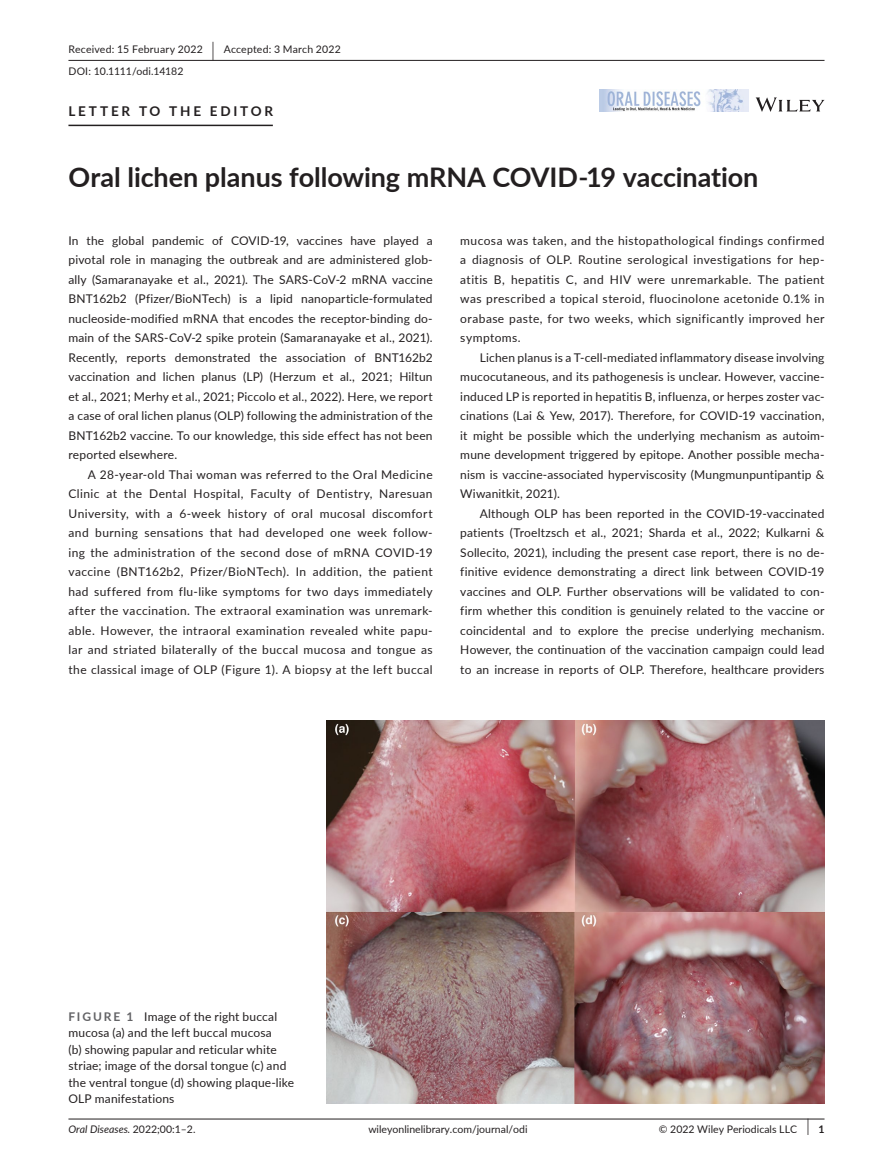
<style>
.page{position:relative;width:893px;height:1174px;background:#fff}
.page>*{position:absolute;margin:0;border:0;box-sizing:border-box;transform-origin:0 0}
.t1{font:700 27px "Lato";letter-spacing:-.005em;color:#231f20}
.t2{font:700 13.5px "Lato";letter-spacing:.21em;color:#231f20}
.t3{font:12px/19.5px "Lato";letter-spacing:.015em;color:#231f20;text-align:justify}
.t4{font:10.5px/21.8px "Lato";color:#231f20}
.t5{font:italic 10.5px "Lato";color:#231f20}
.s1{font-size:19.65px}
.s2{font-weight:700;color:#636366}
.s3{font-style:normal}
.s4{font-size:17.4px}
.s5{font-weight:700}
</style>
<div class="page">
<hr style="left:68px;top:1118px;width:756px;height:1px;background:#231f20">
<svg style="left:756px;top:97px;width:68px;height:15px"></svg>
<img style="left:599px;top:89px;width:149px;height:23px">
<hr style="left:68px;top:60px;width:756px;height:1px;background:#231f20">
<hr style="left:68px;top:125px;width:205px;height:1px;background:#231f20">
<img style="left:327px;top:720px;width:497px;height:383px">
<p class="t4" style="left:68px;top:38px;width:274px">Received: 15 February 2022 <span class="s1">|</span> Accepted: 3 March 2022<br>DOI: 10.1111/odi.14182</p>
<p class="t2" style="left:68px;top:101px;width:206px">LETTER TO THE EDITOR</p>
<h1 class="t1" style="left:68px;top:157px;width:691px">Oral lichen planus following mRNA COVID-19 vaccination</h1>
<p class="t3" style="left:68px;top:230px;width:366px">In the global pandemic of COVID-19, vaccines have played a pivotal role in managing the outbreak and are administered glob&shy;ally (Samaranayake et al., 2021). The SARS-CoV-2 mRNA vaccine BNT162b2 (Pfizer/BioNTech) is a lipid nanoparticle-formulated nucleoside-modified mRNA that encodes the receptor-binding do&shy;main of the SARS-CoV-2 spike protein (Samaranayake et al., 2021).<br>Recently, reports demonstrated the association of BNT162b2 vaccination and lichen planus (LP) (Herzum et al., 2021; Hiltun et al., 2021; Merhy et al., 2021; Piccolo et al., 2022). Here, we report a case of oral lichen planus (OLP) following the administration of the BNT162b2 vaccine. To our knowledge, this side effect has not been reported elsewhere.</p>
<p class="t3" style="left:68px;top:464px;width:366px;text-indent:20px">A 28-year-old Thai woman was referred to the Oral Medicine Clinic at the Dental Hospital, Faculty of Dentistry, Naresuan University, with a 6-week history of oral mucosal discomfort and burning sensations that had developed one week follow&shy;ing the administration of the second dose of mRNA COVID-19 vaccine (BNT162b2, Pfizer/BioNTech). In addition, the patient had suffered from flu-like symptoms for two days immediately after the vaccination. The extraoral examination was unremark&shy;able. However, the intraoral examination revealed white papu&shy;lar and striated bilaterally of the buccal mucosa and tongue as the classical image of OLP (Figure 1). A biopsy at the left buccal</p>
<p class="t3" style="left:460px;top:230px;width:366px">mucosa was taken, and the histopathological findings confirmed a diagnosis of OLP. Routine serological investigations for hep&shy;atitis B, hepatitis C, and HIV were unremarkable. The patient was prescribed a topical steroid, fluocinolone acetonide 0.1% in orabase paste, for two weeks, which significantly improved her symptoms.</p>
<p class="t3" style="left:460px;top:347px;width:366px;text-indent:20px">Lichen planus is a T-cell-mediated inflammatory disease involving mucocutaneous, and its pathogenesis is unclear. However, vaccine&shy;induced LP is reported in hepatitis B, influenza, or herpes zoster vac&shy;cinations (Lai &amp; Yew, 2017). Therefore, for COVID-19 vaccination, it might be possible which the underlying mechanism as autoim&shy;mune development triggered by epitope. Another possible mecha&shy;nism is vaccine-associated hyperviscosity (Mungmunpuntipantip &amp; Wiwanitkit, 2021).</p>
<p class="t3" style="left:460px;top:503px;width:366px;text-indent:20px">Although OLP has been reported in the COVID-19-vaccinated patients (Troeltzsch et al., 2021; Sharda et al., 2022; Kulkarni &amp; Sollecito, 2021), including the present case report, there is no de&shy;finitive evidence demonstrating a direct link between COVID-19 vaccines and OLP. Further observations will be validated to con&shy;firm whether this condition is genuinely related to the vaccine or coincidental and to explore the precise underlying mechanism.<br>However, the continuation of the vaccination campaign could lead to an increase in reports of OLP. Therefore, healthcare providers</p>
<p class="t3" style="left:68px;top:1007px;width:227px;line-height:16.5px;text-align:left"><span class="s2">FIGURE 1</span> Image of the right buccal mucosa (a) and the left buccal mucosa<br>(b) showing papular and reticular white striae; image of the dorsal tongue (c) and the ventral tongue (d) showing plaque-like OLP manifestations</p>
<p class="t5" style="left:68px;top:1121px;width:129px">Oral Diseases. <span class="s3">2022;00:1–2.</span></p>
<p class="t4" style="left:368px;top:1117px;width:161px">wileyonlinelibrary.com/journal/odi</p>
<p class="t4" style="left:659px;top:1117px;width:167px">© 2022 Wiley Periodicals LLC <span class="s4">|</span> <span class="s5">1</span></p>
</div>
